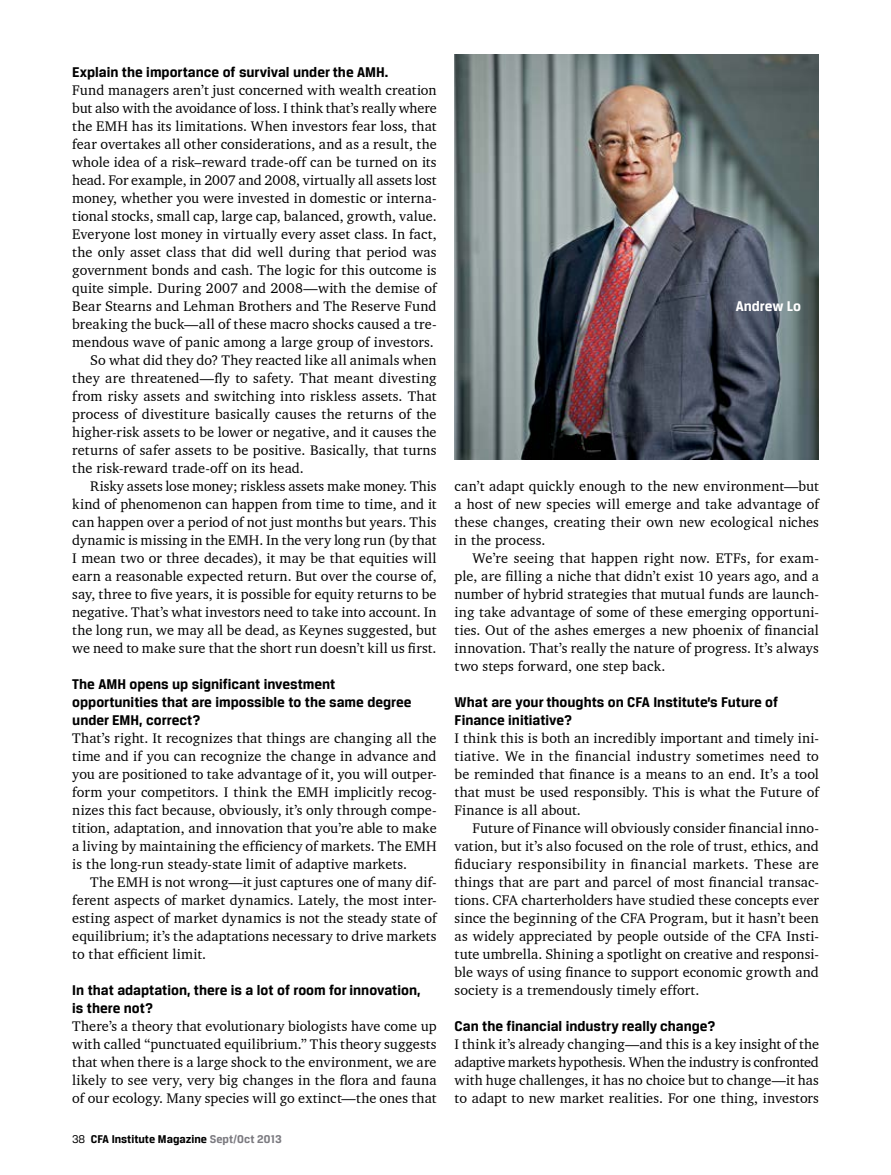
<style>
.page{position:relative;width:891px;height:1175px;background:#fff}
.page>*{position:absolute;margin:0;border:0;box-sizing:border-box;transform-origin:0 0}
.t1{font:700 15px/18px "Breuer Text";color:#000}
.t2{font:700 15px "Breuer Text";letter-spacing:-.005em;color:#fff}
.t3{font:14.25px/18px "Charter BT";letter-spacing:.005em;color:#000;text-align:justify}
.t4{font:700 12px "Breuer Text";color:#000}
.s1{font-weight:400}
.s2{color:#7b7a80}
</style>
<div class="page">
<img style="left:454px;top:54px;width:365px;height:405px">
<p class="t1" style="left:72px;top:62px;width:318px">Explain the importance of survival under the AMH.</p>
<p class="t3" style="left:72px;top:80px;width:366px">Fund managers aren’t just concerned with wealth creation</p>
<p class="t3" style="left:72px;top:98px;width:366px">but also with the avoidance of loss. I think that’s really where</p>
<p class="t3" style="left:72px;top:116px;width:366px">the EMH has its limitations. When investors fear loss, that</p>
<p class="t3" style="left:72px;top:134px;width:366px">fear overtakes all other considerations, and as a result, the</p>
<p class="t3" style="left:72px;top:152px;width:366px">whole idea of a risk–reward trade-off can be turned on its</p>
<p class="t3" style="left:72px;top:170px;width:366px">head. For example, in 2007 and 2008, virtually all assets lost</p>
<p class="t3" style="left:72px;top:188px;width:366px">money, whether you were invested in domestic or interna-</p>
<p class="t3" style="left:72px;top:206px;width:366px">tional stocks, small cap, large cap, balanced, growth, value.</p>
<p class="t3" style="left:72px;top:224px;width:366px">Everyone lost money in virtually every asset class. In fact,</p>
<p class="t3" style="left:72px;top:242px;width:366px">the only asset class that did well during that period was</p>
<p class="t3" style="left:72px;top:260px;width:366px">government bonds and cash. The logic for this outcome is</p>
<p class="t3" style="left:72px;top:278px;width:366px">quite simple. During 2007 and 2008—with the demise of</p>
<p class="t3" style="left:72px;top:296px;width:366px">Bear Stearns and Lehman Brothers and The Reserve Fund</p>
<p class="t3" style="left:72px;top:314px;width:366px">breaking the buck—all of these macro shocks caused a tre-</p>
<p class="t3" style="left:72px;top:332px;width:363px">mendous wave of panic among a large group of investors.</p>
<p class="t3" style="left:90px;top:350px;width:348px">So what did they do? They reacted like all animals when</p>
<p class="t3" style="left:72px;top:368px;width:366px">they are threatened—fly to safety. That meant divesting</p>
<p class="t3" style="left:72px;top:386px;width:366px">from risky assets and switching into riskless assets. That</p>
<p class="t3" style="left:72px;top:404px;width:366px">process of divestiture basically causes the returns of the</p>
<p class="t3" style="left:72px;top:422px;width:366px">higher-risk assets to be lower or negative, and it causes the</p>
<p class="t3" style="left:72px;top:440px;width:366px">returns of safer assets to be positive. Basically, that turns</p>
<p class="t3" style="left:72px;top:458px;width:233px">the risk-reward trade-off on its head.</p>
<p class="t3" style="left:90px;top:476px;width:348px">Risky assets lose money; riskless assets make money. This</p>
<p class="t3" style="left:72px;top:494px;width:366px">kind of phenomenon can happen from time to time, and it</p>
<p class="t3" style="left:72px;top:512px;width:366px">can happen over a period of not just months but years. This</p>
<p class="t3" style="left:72px;top:530px;width:366px">dynamic is missing in the EMH. In the very long run (by that</p>
<p class="t3" style="left:72px;top:548px;width:366px">I mean two or three decades), it may be that equities will</p>
<p class="t3" style="left:72px;top:566px;width:366px">earn a reasonable expected return. But over the course of,</p>
<p class="t3" style="left:72px;top:584px;width:366px">say, three to five years, it is possible for equity returns to be</p>
<p class="t3" style="left:72px;top:602px;width:366px">negative. That’s what investors need to take into account. In</p>
<p class="t3" style="left:72px;top:620px;width:366px">the long run, we may all be dead, as Keynes suggested, but</p>
<p class="t3" style="left:72px;top:638px;width:366px">we need to make sure that the short run doesn’t kill us first.</p>
<p class="t1" style="left:72px;top:674px;width:341px">The AMH opens up significant investment opportunities that are impossible to the same degree under EMH, correct?</p>
<p class="t3" style="left:72px;top:728px;width:366px">That’s right. It recognizes that things are changing all the time and if you can recognize the change in advance and you are positioned to take advantage of it, you will outper&shy;form your competitors. I think the EMH implicitly recog&shy;nizes this fact because, obviously, it’s only through compe&shy;tition, adaptation, and innovation that you’re able to make a living by maintaining the efficiency of markets. The EMH is the long-run steady-state limit of adaptive markets.</p>
<p class="t3" style="left:72px;top:872px;width:366px;text-indent:18px">The EMH is not wrong—it just captures one of many dif&shy;ferent aspects of market dynamics. Lately, the most inter&shy;esting aspect of market dynamics is not the steady state of equilibrium; it’s the adaptations necessary to drive markets to that efficient limit.</p>
<p class="t1" style="left:72px;top:980px;width:350px">In that adaptation, there is a lot of room for innovation, is there not?</p>
<p class="t3" style="left:72px;top:1016px;width:366px">There’s a theory that evolutionary biologists have come up with called “punctuated equilibrium.” This theory suggests that when there is a large shock to the environment, we are likely to see very, very big changes in the flora and fauna of our ecology. Many species will go extinct—the ones that</p>
<p class="t4" style="left:72px;top:1132px;width:211px"><span class="s1">38</span> CFA Institute Magazine <span class="s2">Sept/Oct 2013</span></p>
<p class="t2" style="left:736px;top:297px;width:67px">Andrew Lo</p>
<p class="t3" style="left:455px;top:476px;width:366px">can’t adapt quickly enough to the new environment—but a host of new species will emerge and take advantage of these changes, creating their own new ecological niches in the process.</p>
<p class="t3" style="left:455px;top:548px;width:366px;text-indent:18px">We’re seeing that happen right now. ETFs, for exam&shy;ple, are filling a niche that didn’t exist 10 years ago, and a number of hybrid strategies that mutual funds are launch&shy;ing take advantage of some of these emerging opportuni&shy;ties. Out of the ashes emerges a new phoenix of financial innovation. That’s really the nature of progress. It’s always two steps forward, one step back.</p>
<p class="t1" style="left:455px;top:692px;width:325px">What are your thoughts on CFA Institute’s Future of<br>Finance initiative?</p>
<p class="t3" style="left:455px;top:728px;width:366px">I think this is both an incredibly important and timely ini&shy;tiative. We in the financial industry sometimes need to be reminded that finance is a means to an end. It’s a tool that must be used responsibly. This is what the Future of Finance is all about.</p>
<p class="t3" style="left:455px;top:818px;width:366px;text-indent:18px">Future of Finance will obviously consider financial inno&shy;vation, but it’s also focused on the role of trust, ethics, and fiduciary responsibility in financial markets. These are things that are part and parcel of most financial transac&shy;tions. CFA charterholders have studied these concepts ever since the beginning of the CFA Program, but it hasn’t been as widely appreciated by people outside of the CFA Insti&shy;tute umbrella. Shining a spotlight on creative and responsi&shy;ble ways of using finance to support economic growth and society is a tremendously timely effort.</p>
<p class="t1" style="left:455px;top:1016px;width:262px">Can the financial industry really change?</p>
<p class="t3" style="left:455px;top:1034px;width:366px">I think it’s already changing—and this is a key insight of the adaptive markets hypothesis. When the industry is confronted with huge challenges, it has no choice but to change—it has to adapt to new market realities. For one thing, investors</p>
</div>
